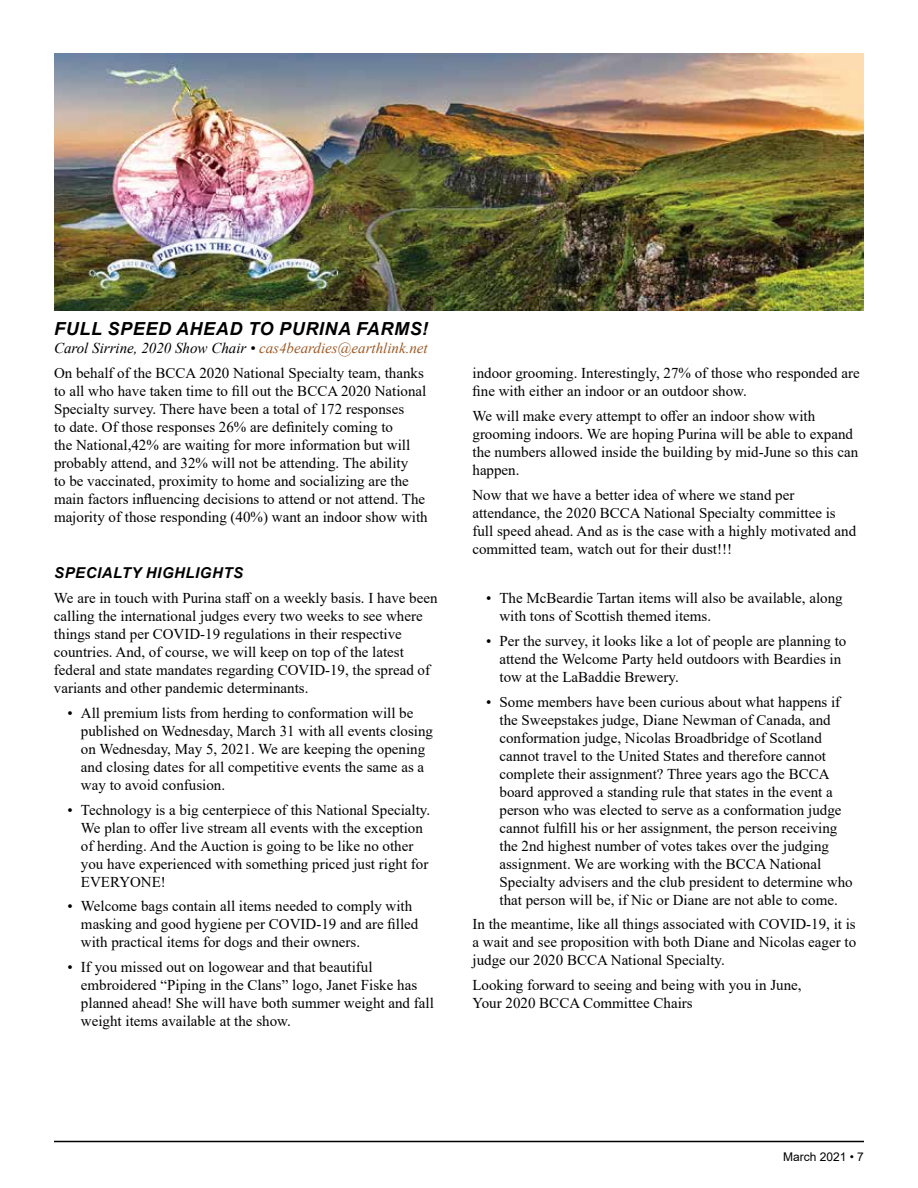
<style>
.page{position:relative;width:918px;height:1188px;background:#fff}
.page>*{position:absolute;margin:0;border:0;box-sizing:border-box;transform-origin:0 0}
.t1{font:italic 700 18px "Arial";letter-spacing:.035em;color:#000}
.t2{font:15px/18px "Times New Roman";color:#000}
.t3{font:italic 700 15px "Arial";letter-spacing:.035em;color:#000}
.t4{font:12px "Arial";color:#000}
.s1{font-style:italic}
.s2{font-style:italic;color:#9e5a25}
</style>
<div class="page">
<hr style="left:54px;top:1141px;width:810px;height:1px;background:#000">
<img style="left:54px;top:54px;width:810px;height:256px">
<p class="t1" style="left:54px;top:317px;width:13px">FULL</p>
<p class="t1" style="left:108px;top:317px;width:39px">SPEED</p>
<p class="t1" style="left:176px;top:317px;width:42px">AHEAD</p>
<p class="t1" style="left:248px;top:317px;width:122px">TO PURINA FAR</p>
<p class="t1" style="left:394px;top:317px;width:35px">MS!</p>
<p class="t2" style="left:54px;top:336px;width:375px;line-height:24.8px"><span class="s1">Carol Sirrine, 2020 Show Chair •</span> <span class="s2">cas4beardies@earthlink.net<br></span>On behalf of the BCCA 2020 National Specialty team, thanks</p>
<p class="t2" style="left:54px;top:382px;width:375px">to all who have taken time to fill out the BCCA 2020 National Specialty survey. There have been a total of 172 responses<br>to date. Of those responses 26% are definitely coming to<br>the National,42% are waiting for more information but will probably attend, and 32% will not be attending. The ability<br>to be vaccinated, proximity to home and socializing are the main factors influencing decisions to attend or not attend. The majority of those responding (40%) want an indoor show with</p>
<p class="t3" style="left:54px;top:563px;width:54px">SPECIALTY</p>
<p class="t3" style="left:146px;top:563px;width:88px">HIGHLIGHTS</p>
<p class="t2" style="left:54px;top:589px;width:385px">We are in touch with Purina staff on a weekly basis. I have been calling the international judges every two weeks to see where things stand per COVID-19 regulations in their respective countries. And, of course, we will keep on top of the latest federal and state mandates regarding COVID-19, the spread of variants and other pandemic determinants.</p>
<p class="t2" style="left:81px;top:703px;width:354px;text-indent:-13px">• All premium lists from herding to conformation will be published on Wednesday, March 31 with all events closing on Wednesday, May 5, 2021. We are keeping the opening and closing dates for all competitive events the same as a way to avoid confusion.</p>
<p class="t2" style="left:81px;top:800px;width:351px;text-indent:-13px">• Technology is a big centerpiece of this National Specialty.<br>We plan to offer live stream all events with the exception of herding. And the Auction is going to be like no other you have experienced with something priced just right for EVERYONE!</p>
<p class="t2" style="left:81px;top:897px;width:339px;text-indent:-13px">• Welcome bags contain all items needed to comply with masking and good hygiene per COVID-19 and are filled with practical items for dogs and their owners.</p>
<p class="t2" style="left:81px;top:958px;width:354px;text-indent:-13px">• If you missed out on logowear and that beautiful embroidered “Piping in the Clans” logo, Janet Fiske has planned ahead! She will have both summer weight and fall weight items available at the show.</p>
<p class="t2" style="left:472px;top:364px;width:389px">indoor grooming. Interestingly, 27% of those who responded are fine with either an indoor or an outdoor show.</p>
<p class="t2" style="left:472px;top:406px;width:387px">We will make every attempt to offer an indoor show with grooming indoors. We are hoping Purina will be able to expand the numbers allowed inside the building by mid-June so this can happen.</p>
<p class="t2" style="left:472px;top:485px;width:385px">Now that we have a better idea of where we stand per attendance, the 2020 BCCA National Specialty committee is full speed ahead. And as is the case with a highly motivated and committed team, watch out for their dust!!!</p>
<p class="t2" style="left:500px;top:589px;width:345px;text-indent:-14px">• The McBeardie Tartan items will also be available, along with tons of Scottish themed items.</p>
<p class="t2" style="left:500px;top:631px;width:348px;text-indent:-14px">• Per the survey, it looks like a lot of people are planning to attend the Welcome Party held outdoors with Beardies in tow at the LaBaddie Brewery.</p>
<p class="t2" style="left:500px;top:692px;width:355px;text-indent:-14px">• Some members have been curious about what happens if the Sweepstakes judge, Diane Newman of Canada, and conformation judge, Nicolas Broadbridge of Scotland cannot travel to the United States and therefore cannot complete their assignment? Three years ago the BCCA board approved a standing rule that states in the event a person who was elected to serve as a conformation judge cannot fulfill his or her assignment, the person receiving the 2nd highest number of votes takes over the judging assignment. We are working with the BCCA National Specialty advisers and the club president to determine who that person will be, if Nic or Diane are not able to come.</p>
<p class="t2" style="left:472px;top:915px;width:385px;text-align:justify">In the meantime, like all things associated with COVID-19, it is a wait and see proposition with both Diane and Nicolas eager to judge our 2020 BCCA National Specialty.</p>
<p class="t2" style="left:472px;top:976px;width:331px">Looking forward to seeing and being with you in June,<br>Your 2020 BCCA Committee Chairs</p>
<p class="t4" style="left:783px;top:1149px;width:82px">March 2021 • 7</p>
</div>
